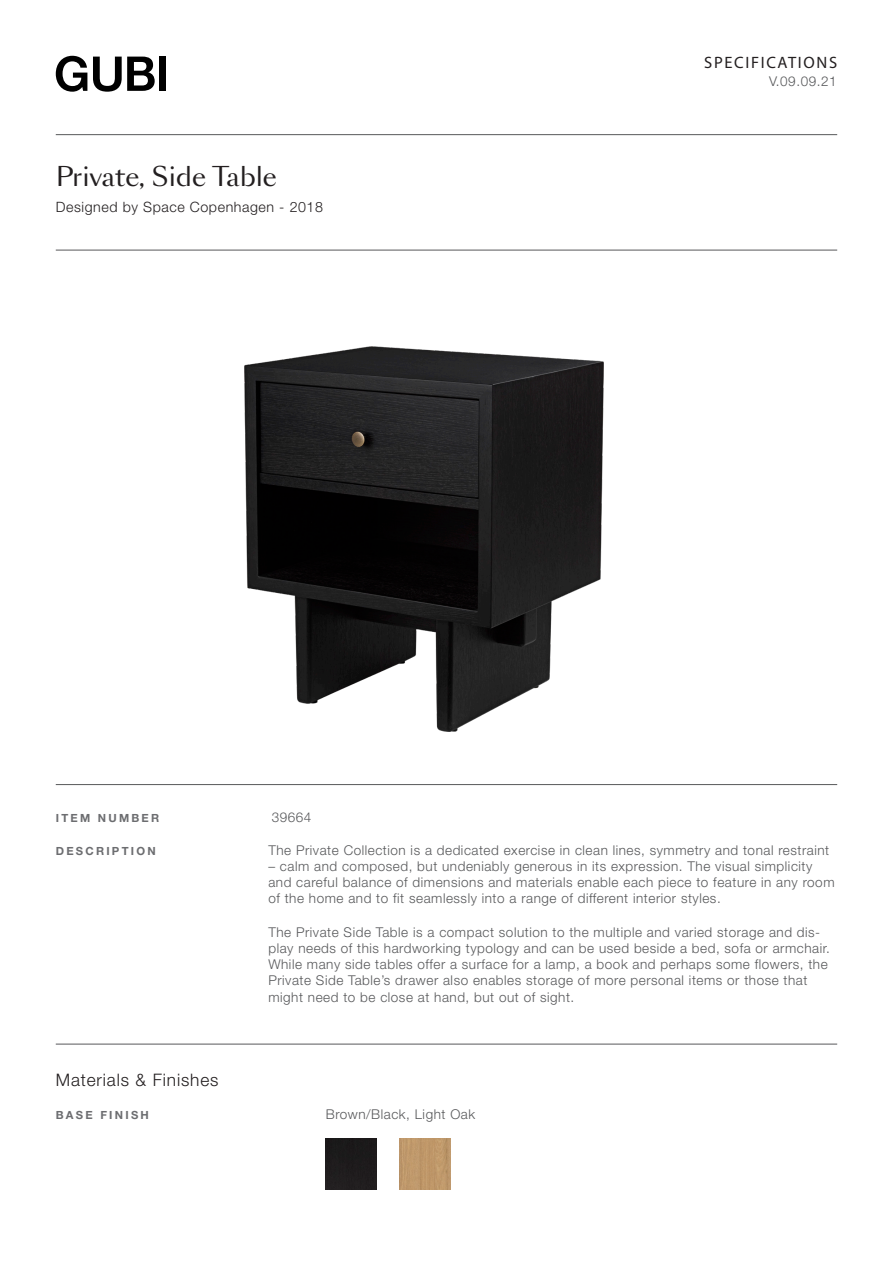
<style>
.page{position:relative;width:893px;height:1263px;background:#fff}
.page>*{position:absolute;margin:0;border:0;box-sizing:border-box;transform-origin:0 0}
.Heading_1_-_Title{font:25.5px "Sang Bleu Sans";color:#231f20}
.Part_Title{font:300 17.25px "Helvetica Neue LT Std";letter-spacing:.05em;color:#231f20}
.Specifications{font:16.5px "Myriad Pro";letter-spacing:.1em;color:#231f20}
.designed_by{font:300 14.25px "Helvetica Neue LT Std";letter-spacing:.04em;color:#231f20}
.key_works{font:300 13.5px/16.2px "Helvetica Neue LT Std";letter-spacing:.04em;color:#57585a}
.key_works-2{font:700 11.25px "Helvetica Neue LT Std";letter-spacing:.2em;color:#6c6d70}
</style>
<div class="page">
<hr style="left:56px;top:134px;width:781px;height:1px;background:#57585a">
<hr style="left:56px;top:250px;width:781px;height:1px;background:#57585a">
<hr style="left:56px;top:784px;width:781px;height:1px;background:#57585a">
<hr style="left:56px;top:1044px;width:781px;height:1px;background:#57585a">
<img style="left:245px;top:347px;width:359px;height:384px">
<div style="left:326px;top:1138px;width:51px;height:51px;background:#1d1b1c"></div>
<div style="left:400px;top:1138px;width:51px;height:51px;background:#bf986a"></div>
<svg style="left:56px;top:56px;width:31px;height:36px"></svg>
<svg style="left:93px;top:57px;width:62px;height:35px"></svg>
<div style="left:159px;top:57px;width:7px;height:34px;background:#000"></div>
<p class="Heading_1_-_Title" style="left:56px;top:160px;width:223px">Private, Side Table</p>
<p class="designed_by" style="left:56px;top:198px;width:269px">Designed by Space Copenhagen - 2018</p>
<p class="Specifications" style="left:704px;top:52px;width:134px">SPECIFICATIONS</p>
<p class="key_works" style="left:769px;top:73px;width:69px">V.09.09.21</p>
<p class="key_works-2" style="left:56px;top:811px;width:105px">ITEM NUMBER</p>
<p class="key_works" style="left:272px;top:808px;width:41px">39664</p>
<p class="key_works-2" style="left:56px;top:844px;width:101px">DESCRIPTION</p>
<p class="key_works" style="left:268px;top:842px;width:562px">The Private Collection is a dedicated exercise in clean lines, symmetry and tonal restraint</p>
<p class="key_works" style="left:268px;top:858px;width:568px">– calm and composed, but undeniably generous in its expression. The visual simplicity and careful balance of dimensions and materials enable each piece to feature in any room of the home and to fit seamlessly into a range of different interior styles.</p>
<p class="key_works" style="left:268px;top:923px;width:563px">The Private Side Table is a compact solution to the multiple and varied storage and dis&shy;play needs of this hardworking typology and can be used beside a bed, sofa or armchair.<br>While many side tables offer a surface for a lamp, a book and perhaps some flowers, the Private Side Table’s drawer also enables storage of more personal items or those that might need to be close at hand, but out of sight.</p>
<p class="Part_Title" style="left:56px;top:1069px;width:164px">Materials &amp; Finishes</p>
<p class="key_works-2" style="left:56px;top:1108px;width:95px">BASE FINISH</p>
<p class="key_works" style="left:326px;top:1106px;width:151px">Brown/Black, Light Oak</p>
</div>
